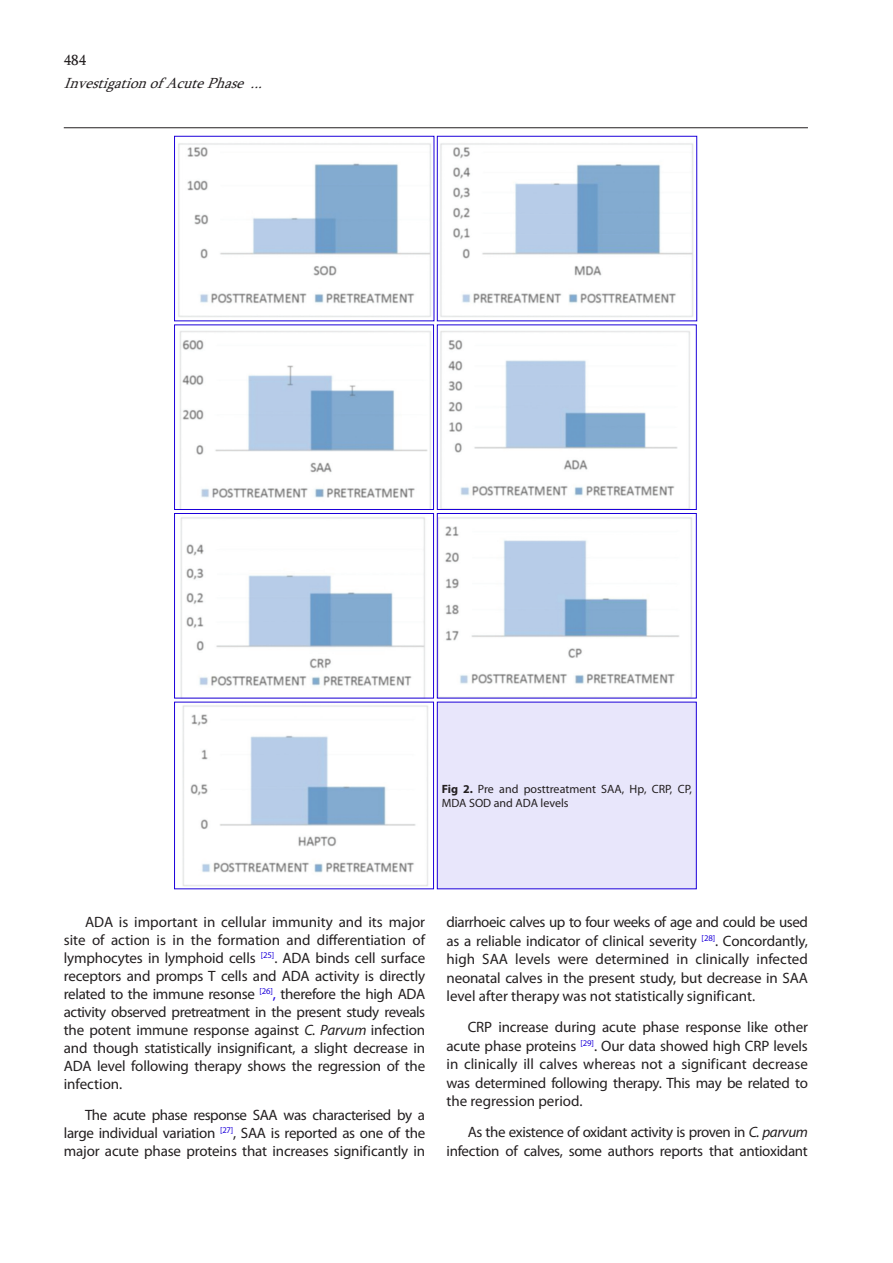
<style>
.page{position:relative;width:893px;height:1263px;background:#fff}
.page>*{position:absolute;margin:0;border:0;box-sizing:border-box;transform-origin:0 0}
.t1{font:15px/18px "Myriad Pro";letter-spacing:-.01em;color:#231f20;text-align:justify}
.t2{font:italic 15px "Sylfaen";color:#231f20}
.t3{font:15px "Sylfaen";color:#231f20}
.t4{font:12px/14.4px "Myriad Pro";color:#231f20}
.s1{font-weight:700}
.s2{color:#1c00da}
.s3{font-style:italic}
</style>
<div class="page">
<hr style="left:64px;top:127px;width:744px;height:1px;background:#231f20">
<img style="left:178px;top:143px;width:253px;height:174px">
<div style="left:174px;top:136px;width:260px;height:185px;border:1px solid #1c00da"></div>
<img style="left:440px;top:143px;width:254px;height:174px">
<div style="left:437px;top:136px;width:260px;height:185px;border:1px solid #1c00da"></div>
<img style="left:179px;top:331px;width:252px;height:177px">
<div style="left:174px;top:325px;width:260px;height:185px;border:1px solid #1c00da"></div>
<img style="left:440px;top:331px;width:250px;height:177px">
<div style="left:437px;top:325px;width:259px;height:185px;border:1px solid #1c00da"></div>
<img style="left:180px;top:517px;width:245px;height:179px">
<div style="left:174px;top:513px;width:260px;height:185px;border:1px solid #1c00da"></div>
<img style="left:439px;top:517px;width:253px;height:179px">
<div style="left:437px;top:513px;width:259px;height:185px;border:1px solid #1c00da"></div>
<img style="left:182px;top:705px;width:246px;height:182px">
<div style="left:174px;top:702px;width:260px;height:187px;border:1px solid #1c00da"></div>
<div style="left:437px;top:702px;width:259px;height:187px;background:#e8e6fb"></div>
<p class="t3" style="left:64px;top:50px;width:24px">484</p>
<p class="t2" style="left:64px;top:73px;width:207px">InvestigationofAcutePhase...</p>
<p class="t4" style="left:442px;top:781px;width:252px"><span class="s1">Fig 2.</span> Pre and posttreatment SAA, Hp, CRP, CP,<br>MDA SOD and ADA levels</p>
<p class="t1" style="left:64px;top:913px;width:363px;text-indent:21px">ADA is important in cellular immunity and its major site of action is in the formation and differentiation of lymphocytes in lymphoid cells <sup>[25]</sup>. ADA binds cell surface receptors and promps T cells and ADA activity is directly related to the immune resonse <sup>[26]</sup><span class="s2">,</span> therefore the high ADA activity observed pretreatment in the present study reveals the potent immune response against <span class="s3">C. Parvum</span> infection and though statistically insignificant, a slight decrease in ADA level following therapy shows the regression of the infection.</p>
<p class="t1" style="left:64px;top:1106px;width:363px;text-indent:21px">The acute phase response SAA was characterised by a large individual variation <sup>[27]</sup>, SAA is reported as one of the major acute phase proteins that increases significantly in</p>
<p class="t1" style="left:446px;top:913px;width:363px;line-height:18.5px">diarrhoeic calves up to four weeks of age and could be used as a reliable indicator of clinical severity <sup>[28]</sup>. Concordantly, high SAA levels were determined in clinically infected neonatal calves in the present study, but decrease in SAA level after therapy was not statistically significant.</p>
<p class="t1" style="left:446px;top:1018px;width:363px;line-height:18.5px;text-indent:21px">CRP increase during acute phase response like other acute phase proteins <sup>[29]</sup>. Our data showed high CRP levels in clinically ill calves whereas not a significant decrease was determined following therapy. This may be related to the regression period.</p>
<p class="t1" style="left:446px;top:1123px;width:363px;line-height:18.5px;text-align:right">As the existence of oxidant activity is proven in <span class="s3">C. parvum </span>infection of calves, some authors reports that antioxidant</p>
</div>
